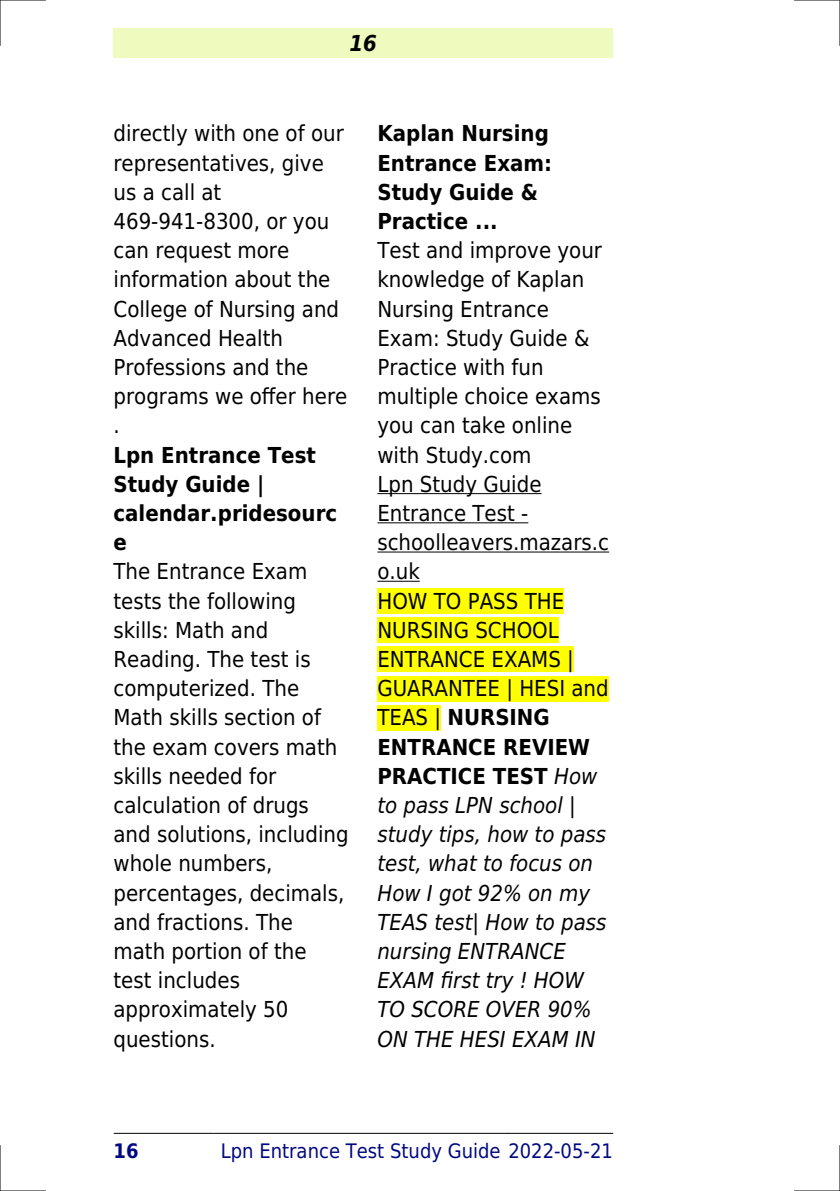
<style>
.page{position:relative;width:840px;height:1191px;background:#fff}
.page>*{position:absolute;margin:0;border:0;box-sizing:border-box;transform-origin:0 0}
.t1{font:22px/29.2px "DejaVu Sans Condensed";color:#000}
.t2{font:700 22px/29.2px "DejaVu Sans Condensed";color:#000}
.t3{font:italic 700 22px "DejaVu Sans Condensed";color:#000}
.t4{font:20px "DejaVu Sans Condensed";color:#000880}
.t5{font:700 20px "DejaVu Sans Condensed";color:#000880}
.s1{font-weight:700}
.s2{font-style:italic}
</style>
<div class="page">
<div style="left:113px;top:28px;width:499px;height:30px;background:#effbbe"></div>
<hr style="left:114px;top:1133px;width:99px;height:1px;background:#000">
<hr style="left:213px;top:1133px;width:294px;height:1px;background:#000">
<hr style="left:508px;top:1133px;width:104px;height:1px;background:#000">
<hr style="left:377px;top:493px;width:164px;height:1px;background:#000">
<hr style="left:377px;top:522px;width:151px;height:1px;background:#000">
<hr style="left:377px;top:551px;width:231px;height:1px;background:#000">
<hr style="left:377px;top:581px;width:42px;height:1px;background:#000">
<div style="left:377px;top:588px;width:187px;height:26px;background:#ff0"></div>
<div style="left:377px;top:617px;width:181px;height:26px;background:#ff0"></div>
<div style="left:377px;top:646px;width:196px;height:26px;background:#ff0"></div>
<div style="left:377px;top:676px;width:231px;height:25px;background:#ff0"></div>
<div style="left:377px;top:705px;width:64px;height:25px;background:#ff0"></div>
<hr style="left:0;top:0;width:45px;height:1px;background:#000">
<hr style="left:794px;top:0;width:45px;height:1px;background:#000">
<hr style="left:0;top:1190px;width:45px;height:1px;background:#000">
<hr style="left:794px;top:1190px;width:45px;height:1px;background:#000">
<hr style="left:0;top:0;width:1px;height:45px;background:#000">
<hr style="left:0;top:1145px;width:1px;height:46px;background:#000">
<hr style="left:839px;top:0;width:1px;height:45px;background:#000">
<hr style="left:839px;top:1145px;width:1px;height:46px;background:#000">
<p class="t3" style="left:349px;top:30px;width:29px">16</p>
<p class="t1" style="left:113px;top:119px;width:235px">directly with one of our representatives, give us a call at<br>469-941-8300, or you can request more information about the<br>College of Nursing and<br>Advanced Health<br>Professions and the programs we offer here .</p>
<p class="t2" style="left:113px;top:440px;width:225px">Lpn Entrance Test<br>Study Guide | calendar.pridesourc e</p>
<p class="t1" style="left:113px;top:557px;width:236px">The Entrance Exam tests the following skills: Math and<br>Reading. The test is computerized. The<br>Math skills section of the exam covers math skills needed for calculation of drugs and solutions, including whole numbers, percentages, decimals, and fractions. The math portion of the test includes approximately 50 questions.</p>
<p class="t2" style="left:377px;top:119px;width:176px">Kaplan Nursing<br>Entrance Exam:<br>Study Guide &amp;<br>Practice ...</p>
<p class="t1" style="left:377px;top:236px;width:233px">Test and improve your knowledge of Kaplan<br>Nursing Entrance<br>Exam: Study Guide &amp;<br>Practice with fun multiple choice exams you can take online with Study.com<br>Lpn Study Guide<br>Entrance Test - schoolleavers.mazars.c o.uk<br>HOW TO PASS THE<br>NURSING SCHOOL<br>ENTRANCE EXAMS |<br>GUARANTEE | HESI and<br>TEAS | <span class="s1">NURSING<br>ENTRANCE REVIEW<br>PRACTICE TEST</span> <span class="s2">How to pass LPN school | study tips, how to pass test, what to focus on<br>How I got 92% on my<br>TEAS test| How to pass nursing ENTRANCE<br>EXAM first try ! HOW<br>TO SCORE OVER 90%<br>ON THE HESI EXAM IN</span></p>
<p class="t5" style="left:113px;top:1139px;width:27px">16</p>
<p class="t4" style="left:221px;top:1139px;width:393px">Lpn Entrance Test Study Guide 2022-05-21</p>
</div>
